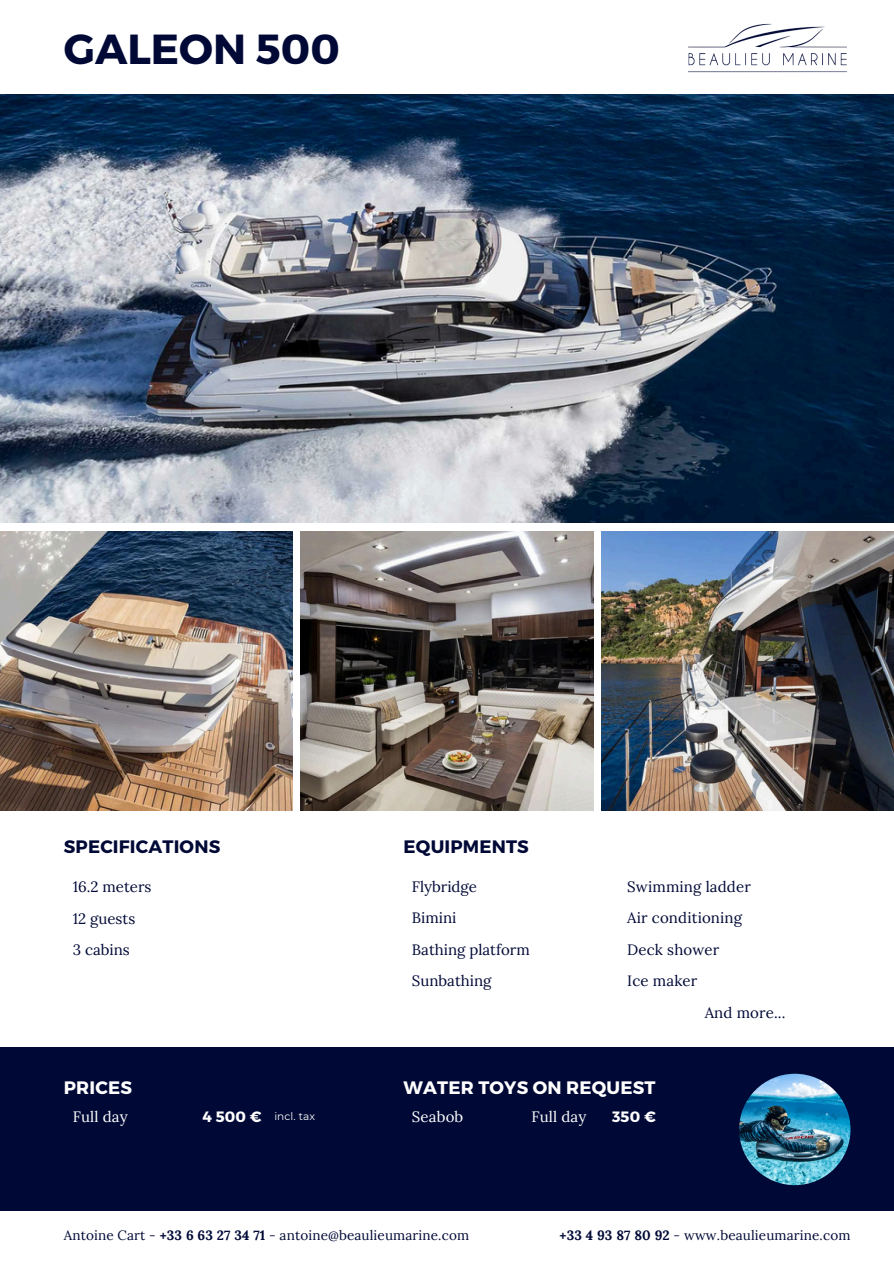
<style>
.page{position:relative;width:894px;height:1264px;background:#fff}
.page>*{position:absolute;margin:0;border:0;box-sizing:border-box;transform-origin:0 0}
.t1{font:700 42px "Montserrat";color:#000936}
.t2{font:700 18px "Montserrat";letter-spacing:.01em;color:#000936}
.t3{font:700 18px "Montserrat";letter-spacing:.01em;color:#fff}
.t4{font:15px "Lora";color:#000936}
.t5{font:15px "Lora";letter-spacing:.01em;color:#fff}
.t6{font:700 15px "Montserrat";letter-spacing:.01em;color:#fff}
.t7{font:13.5px "Lora";letter-spacing:.01em;color:#000936}
.t8{font:10.5px "Montserrat";letter-spacing:.01em;color:#fff}
.s1{font-weight:700}
</style>
<div class="page">
<img style="left:688px;top:23px;width:159px;height:50px">
<img style="left:0;top:94px;width:893px;height:429px">
<img style="left:0;top:531px;width:293px;height:279px">
<img style="left:300px;top:531px;width:293px;height:279px">
<img style="left:601px;top:531px;width:292px;height:279px">
<div style="left:0;top:1047px;width:893px;height:163px;background:#000936"></div>
<img style="left:738px;top:1073px;width:112px;height:112px;border-radius:50%">
<p class="t1" style="left:64px;top:22px;width:277px">GALEON 500</p>
<h4 class="t2" style="left:64px;top:834px;width:158px">SPECIFICATIONS</h4>
<h4 class="t2" style="left:403px;top:834px;width:127px">EQUIPMENTS</h4>
<h2 class="t4" style="left:73px;top:877px;width:80px">16.2 meters</h2>
<h2 class="t4" style="left:73px;top:908px;width:64px">12 guests</h2>
<h4 class="t4" style="left:73px;top:940px;width:59px">3 cabins</h4>
<h4 class="t4" style="left:412px;top:876px;width:67px">Flybridge</h4>
<h4 class="t4" style="left:412px;top:908px;width:46px">Bimini</h4>
<h4 class="t4" style="left:412px;top:939px;width:119px">Bathing platform</h4>
<h4 class="t4" style="left:412px;top:971px;width:81px">Sunbathing</h4>
<h4 class="t4" style="left:627px;top:876px;width:125px">Swimming ladder</h4>
<h4 class="t4" style="left:627px;top:908px;width:116px">Air conditioning</h4>
<h4 class="t4" style="left:627px;top:939px;width:94px">Deck shower</h4>
<h4 class="t4" style="left:627px;top:971px;width:72px">Ice maker</h4>
<h4 class="t4" style="left:704px;top:1002px;width:82px">And more...</h4>
<h4 class="t3" style="left:64px;top:1075px;width:70px">PRICES</h4>
<h3 class="t5" style="left:73px;top:1106px;width:56px">Full day</h3>
<h4 class="t6" style="left:202px;top:1106px;width:61px">4 500 €</h4>
<h4 class="t8" style="left:274px;top:1110px;width:42px">incl. tax</h4>
<h3 class="t3" style="left:403px;top:1075px;width:253px">WATER TOYS ON REQUEST</h3>
<p class="t5" style="left:412px;top:1106px;width:53px">Seabob</p>
<h2 class="t5" style="left:531px;top:1106px;width:56px">Full day</h2>
<h4 class="t6" style="left:612px;top:1106px;width:45px">350 €</h4>
<h2 class="t7" style="left:64px;top:1226px;width:406px">Antoine Cart - <span class="s1">+33 6 63 27 34 71</span> - antoine@beaulieumarine.com</h2>
<h4 class="t7" style="left:559px;top:1226px;width:292px"><span class="s1">+33 4 93 87 80 92</span> - www.beaulieumarine.com</h4>
</div>
